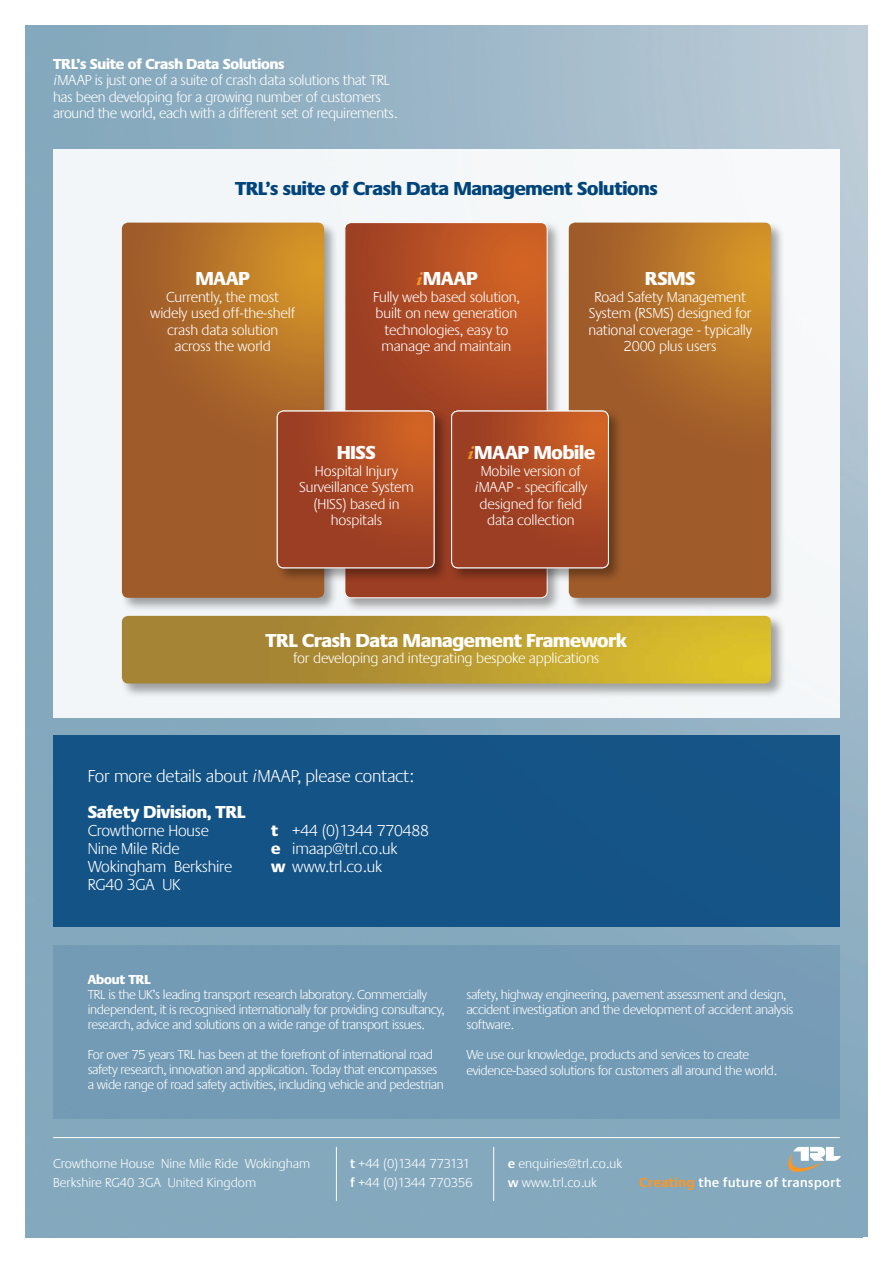
<style>
.page{position:relative;width:893px;height:1263px;background:#fff}
.page>*{position:absolute;margin:0;border:0;box-sizing:border-box;transform-origin:0 0}
.t1{font:800 19.5px "Praxis EF";letter-spacing:-.01em;color:#fff}
.t2{font:800 19.5px "Praxis EF";letter-spacing:-.01em;color:#00447c}
.t3{font:300 18px/36px "Praxis EF";letter-spacing:-.01em;color:#fff}
.t4{font:300 16.5px/18px "Praxis EF";letter-spacing:-.01em;color:#fff}
.t5{font:300 15px/16.5px "Praxis EF";letter-spacing:-.01em;color:#fff;text-align:center}
.t6{font:600 13.8px "Praxis EF";color:#fff}
.t7{font:300 13.5px/15px "Praxis EF";letter-spacing:-.025em;color:#fff}
.t8{font:300 13.5px "Praxis EF";color:#fff}
.t9{font:800 13.5px "Praxis EF";letter-spacing:-.01em;color:#fff}
.s1{font-weight:800}
.s2{font-style:italic}
.s3{font-family:"Adobe Garamond";font-weight:700;font-style:italic;color:#f89728}
.s4{font-weight:600}
.s5{font-weight:700;color:#f89728}
</style>
<div class="page">
<img style="left:26px;top:26px;width:841px;height:1211px">
<div style="left:53px;top:149px;width:787px;height:568px;background:#f3f6f8"></div>
<div style="left:53px;top:945px;width:787px;height:173px;background:#739bb5"></div>
<hr style="left:53px;top:1137px;width:787px;height:1px;background:#fff">
<hr style="left:493px;top:1147px;width:1px;height:54px;background:#fff">
<hr style="left:336px;top:1147px;width:1px;height:54px;background:#fff">
<svg style="left:784px;top:1147px;width:57px;height:32px"></svg>
<div style="left:120px;top:221px;width:219px;height:391px;background:#000;opacity:.35"></div>
<img style="left:122px;top:223px;width:202px;height:375px">
<div style="left:567px;top:221px;width:219px;height:391px;background:#000;opacity:.35"></div>
<img style="left:569px;top:223px;width:202px;height:375px">
<div style="left:343px;top:220px;width:219px;height:393px;background:#000;opacity:.35"></div>
<img style="left:345px;top:223px;width:202px;height:375px">
<div style="left:344px;top:222px;width:204px;height:376px;border:1px solid #fff;border-radius:6px"></div>
<div style="left:120px;top:614px;width:666px;height:84px;background:#000;opacity:.35"></div>
<img style="left:122px;top:616px;width:649px;height:67px">
<div style="left:53px;top:736px;width:787px;height:191px;background:#145386"></div>
<div style="left:275px;top:409px;width:174px;height:174px;background:#000;opacity:.35"></div>
<svg style="left:277px;top:411px;width:157px;height:157px;background:#a94723"></svg>
<div style="left:277px;top:410px;width:158px;height:158px;border:1px solid #fff;border-radius:6px"></div>
<div style="left:449px;top:409px;width:175px;height:174px;background:#000;opacity:.35"></div>
<svg style="left:452px;top:411px;width:156px;height:157px;background:#a84723"></svg>
<div style="left:451px;top:410px;width:158px;height:158px;border:1px solid #fff;border-radius:6px"></div>
<p class="t5" style="left:53px;top:56px;width:346px;text-align:left"><span class="s1">TRL’s Suite of Crash Data Solutions<br></span><span class="s2">i</span>MAAP is just one of a suite of crash data solutions that TRL has been developing for a growing number of customers around the world, each with a different set of requirements.</p>
<h1 class="t2" style="left:235px;top:178px;width:424px">TRL’s suite of Crash Data Management Solutions</h1>
<h1 class="t1" style="left:196px;top:268px;width:56px">MAAP</h1>
<p class="t5" style="left:150px;top:289px;width:146px">Currently, the most widely used off-the-shelf crash data solution across the world</p>
<h1 class="t1" style="left:415px;top:268px;width:64px"><span class="s3">i</span>MAAP</h1>
<p class="t5" style="left:373px;top:289px;width:148px">Fully web based solution, built on new generation technologies, easy to manage and maintain</p>
<h1 class="t1" style="left:645px;top:268px;width:52px">RSMS</h1>
<p class="t5" style="left:588px;top:289px;width:165px">Road Safety Management<br>System (RSMS) designed for national coverage - typically<br>2000 plus users</p>
<h1 class="t1" style="left:337px;top:442px;width:40px">HISS</h1>
<p class="t5" style="left:299px;top:463px;width:116px">Hospital Injury<br>Surveillance System (HISS) based in hospitals</p>
<h1 class="t1" style="left:467px;top:442px;width:130px"><span class="s3">i</span>MAAP Mobile</h1>
<p class="t5" style="left:474px;top:463px;width:115px">Mobile version of <span class="s2">i</span>MAAP - specifically designed for field data collection</p>
<h1 class="t1" style="left:266px;top:629px;width:363px">TRL Crash Data Management Framework</h1>
<p class="t5" style="left:293px;top:650px;width:308px">for developing and integrating bespoke applications</p>
<h2 class="t3" style="left:88px;top:758px;width:328px">For more details about <span class="s2">i</span>MAAP, please contact:<br><span class="s1">Safety Division, TRL</span></h2>
<p class="t4" style="left:88px;top:821px;width:146px">Crowthorne House<br>Nine Mile Ride<br>Wokingham Berkshire<br>RG40 3GA UK</p>
<p class="t4" style="left:271px;top:821px;width:159px"><span class="s1">t</span> +44 (0)1344 770488 <span class="s1">e</span> imaap@trl.co.uk<br><span class="s1">w</span> www.trl.co.uk</p>
<p class="t9" style="left:88px;top:972px;width:64px">About TRL</p>
<p class="t7" style="left:88px;top:987px;width:358px">TRL is the UK’s leading transport research laboratory. Commercially independent, it is recognised internationally for providing consultancy, research, advice and solutions on a wide range of transport issues.</p>
<p class="t7" style="left:88px;top:1047px;width:358px">For over 75 years TRL has been at the forefront of international road safety research, innovation and application. Today that encompasses a wide range of road safety activities, including vehicle and pedestrian</p>
<p class="t7" style="left:466px;top:987px;width:328px">safety, highway engineering, pavement assessment and design, accident investigation and the development of accident analysis software.</p>
<p class="t7" style="left:466px;top:1046px;width:312px;line-height:16.5px">We use our knowledge, products and services to create evidence-based solutions for customers all around the world.</p>
<p class="t8" style="left:53px;top:1157px;width:259px">Crowthorne House Nine Mile Ride Wokingham</p>
<p class="t8" style="left:350px;top:1157px;width:121px"><span class="s4">t</span> +44 (0)1344 773131</p>
<p class="t8" style="left:508px;top:1157px;width:116px"><span class="s4">e</span> enquiries@trl.co.uk</p>
<p class="t8" style="left:53px;top:1175px;width:204px">Berkshire RG40 3GA United Kingdom</p>
<p class="t8" style="left:350px;top:1175px;width:124px"><span class="s4">f</span> +44 (0)1344 770356</p>
<p class="t8" style="left:508px;top:1175px;width:91px"><span class="s4">w</span> www.trl.co.uk</p>
<p class="t6" style="left:639px;top:1175px;width:203px"><span class="s5">Creating</span> the future of transport</p>
</div>
